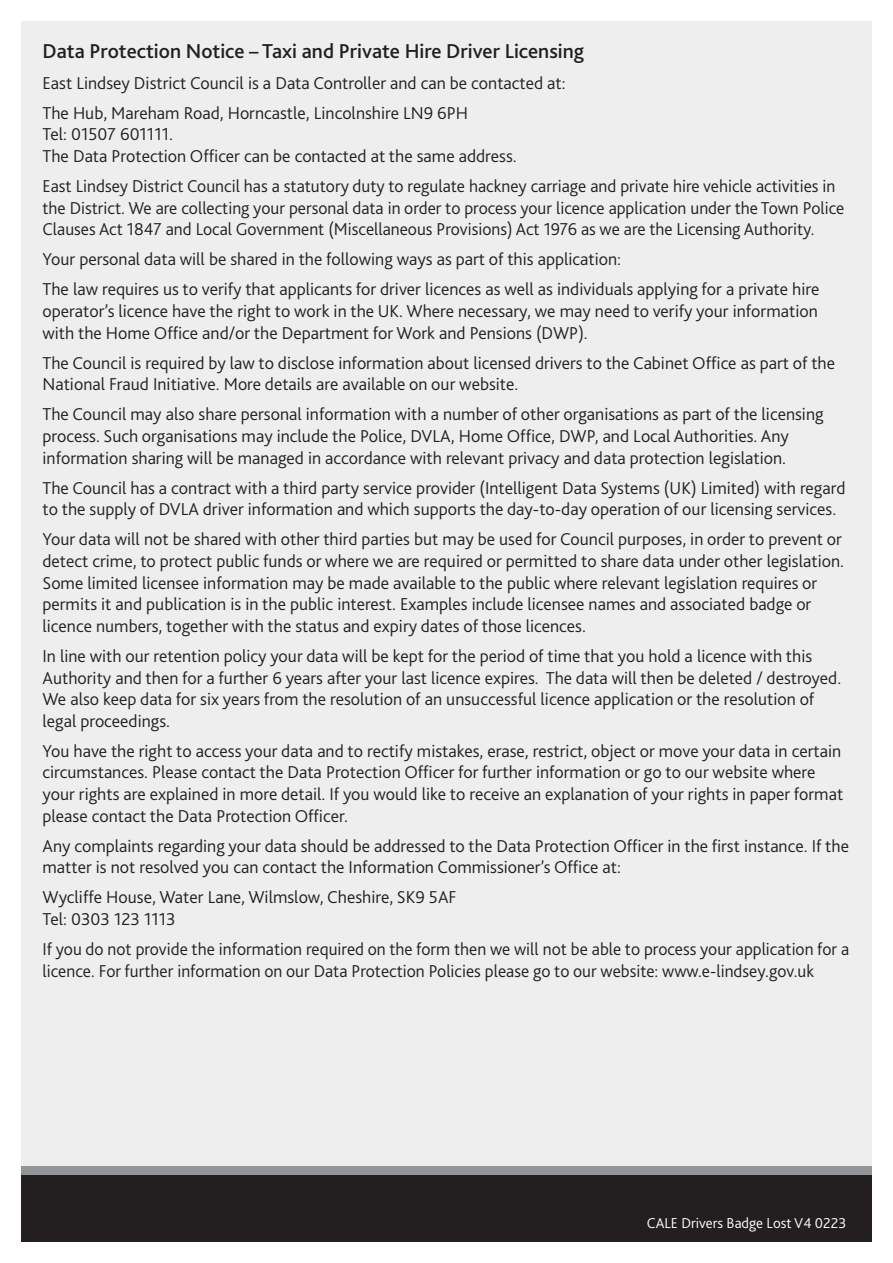
<style>
.page{position:relative;width:893px;height:1263px;background:#fff}
.page>*{position:absolute;margin:0;border:0;box-sizing:border-box;transform-origin:0 0}
.Bold_Body{font:500 21px "Bliss";color:#231f20}
.Body_Text{font:300 18px/21.6px "Bliss";color:#231f20}
.t1{font:300 15px "Bliss";color:#fff}
</style>
<div class="page">
<div style="left:21px;top:21px;width:851px;height:1220px;background:#eeeeef"></div>
<div style="left:21px;top:1166px;width:851px;height:76px;background:#939598"></div>
<div style="left:21px;top:1175px;width:851px;height:67px;background:#231f20"></div>
<p class="Bold_Body" style="left:43px;top:38px;width:543px">Data Protection Notice – Taxi and Private Hire Driver Licensing</p>
<p class="Body_Text" style="left:43px;top:72px;width:525px">East Lindsey District Council is a Data Controller and can be contacted at:</p>
<p class="Body_Text" style="left:43px;top:102px;width:476px">The Hub, Mareham Road, Horncastle, Lincolnshire LN9 6PH<br>Tel: 01507 601111.<br>The Data Protection Officer can be contacted at the same address.</p>
<p class="Body_Text" style="left:43px;top:175px;width:803px">East Lindsey District Council has a statutory duty to regulate hackney carriage and private hire vehicle activities in the District. We are collecting your personal data in order to process your licence application under the Town Police<br>Clauses Act 1847 and Local Government (Miscellaneous Provisions) Act 1976 as we are the Licensing Authority.</p>
<p class="Body_Text" style="left:43px;top:248px;width:580px">Your personal data will be shared in the following ways as part of this application:</p>
<p class="Body_Text" style="left:43px;top:279px;width:778px;text-align:justify">The law requires us to verify that applicants for driver licences as well as individuals applying for a private hire operator’s licence have the right to work in the UK. Where necessary, we may need to verify your information with the Home Office and/or the Department for Work and Pensions (DWP).</p>
<p class="Body_Text" style="left:43px;top:352px;width:794px">The Council is required by law to disclose information about licensed drivers to the Cabinet Office as part of the<br>National Fraud Initiative. More details are available on our website.</p>
<p class="Body_Text" style="left:43px;top:404px;width:783px">The Council may also share personal information with a number of other organisations as part of the licensing process. Such organisations may include the Police, DVLA, Home Office, DWP, and Local Authorities. Any information sharing will be managed in accordance with relevant privacy and data protection legislation.</p>
<p class="Body_Text" style="left:43px;top:477px;width:804px">The Council has a contract with a third party service provider (Intelligent Data Systems (UK) Limited) with regard to the supply of DVLA driver information and which supports the day-to-day operation of our licensing services.</p>
<p class="Body_Text" style="left:43px;top:529px;width:803px">Your data will not be shared with other third parties but may be used for Council purposes, in order to prevent or detect crime, to protect public funds or where we are required or permitted to share data under other legislation.<br>Some limited licensee information may be made available to the public where relevant legislation requires or permits it and publication is in the public interest. Examples include licensee names and associated badge or licence numbers, together with the status and expiry dates of those licences.</p>
<p class="Body_Text" style="left:43px;top:645px;width:800px">In line with our retention policy your data will be kept for the period of time that you hold a licence with this Authority and then for a further 6 years after your last licence expires. The data will then be deleted / destroyed.<br>We also keep data for six years from the resolution of an unsuccessful licence application or the resolution of legal proceedings.</p>
<p class="Body_Text" style="left:43px;top:740px;width:802px">You have the right to access your data and to rectify mistakes, erase, restrict, object or move your data in certain circumstances. Please contact the Data Protection Officer for further information or go to our website where your rights are explained in more detail. If you would like to receive an explanation of your rights in paper format please contact the Data Protection Officer.</p>
<p class="Body_Text" style="left:43px;top:835px;width:808px">Any complaints regarding your data should be addressed to the Data Protection Officer in the first instance. If the matter is not resolved you can contact the Information Commissioner’s Office at:</p>
<p class="Body_Text" style="left:43px;top:887px;width:416px">Wycliffe House, Water Lane, Wilmslow, Cheshire, SK9 5AF<br>Tel: 0303 123 1113</p>
<p class="Body_Text" style="left:43px;top:938px;width:808px">If you do not provide the information required on the form then we will not be able to process your application for a licence. For further information on our Data Protection Policies please go to our website: www.e-lindsey.gov.uk</p>
<p class="t1" style="left:647px;top:1213px;width:201px">CALE Drivers Badge Lost V4 0223</p>
</div>
